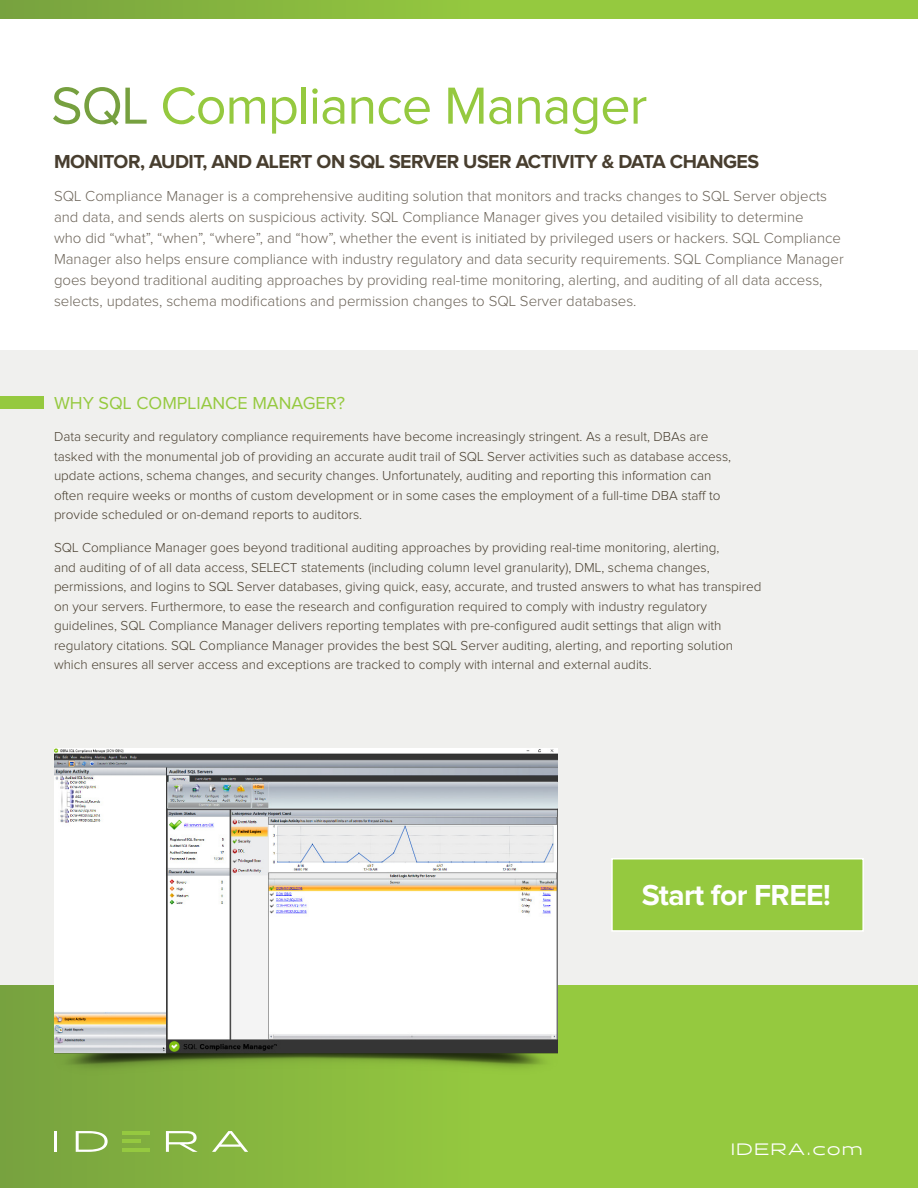
<style>
.page{position:relative;width:918px;height:1188px;background:#fff}
.page>*{position:absolute;margin:0;border:0;box-sizing:border-box;transform-origin:0 0}
.t1{font:54px "Proxima Nova";letter-spacing:-.02em;color:#95c93f}
.t2{font:700 30px "Proxima Nova";letter-spacing:-.02em;color:#fff}
.t3{font:700 19.5px "Proxima Nova";letter-spacing:-.025em;color:#483e2f}
.t4{font:18px "Proxima Nova";color:#95c93f}
.t5{font:16.5px "Halogen";letter-spacing:.1em;color:#fff}
.t6{font:300 15px/21px "Proxima Nova";color:#6d655a}
.t7{font:300 13.5px/19.5px "Proxima Nova";color:#483e2f}
.s1{color:#76a03f}
</style>
<div class="page">
<div style="left:0;top:351px;width:918px;height:662px;background:#f0f0ee"></div>
<div style="left:0;top:0;width:918px;height:19px;background:linear-gradient(to right,#7eaa3f,#9cd33f)"></div>
<div style="left:0;top:986px;width:918px;height:202px;background:linear-gradient(to right,#7eaa3f,#9cd33f)"></div>
<hr style="left:54px;top:1131px;width:3px;height:21px;background:#fff">
<svg style="left:76px;top:1146px;width:32px;height:6px"></svg>
<svg style="left:166px;top:1146px;width:32px;height:6px"></svg>
<svg style="left:212px;top:1146px;width:36px;height:6px"></svg>
<hr style="left:122px;top:1149px;width:28px;height:3px;background:#95c940">
<img style="left:54px;top:749px;width:504px;height:397px">
<div style="left:611px;top:858px;width:253px;height:74px;background:#95c93f;border:2px solid #fff"></div>
<div style="left:0;top:396px;width:43px;height:13px;background:#95c93f"></div>
<h1 class="t1" style="left:51px;top:81px;width:598px"><span class="s1">SQL</span> Compliance Manager</h1>
<h3 class="t3" style="left:54px;top:153px;width:707px">MONITOR, AUDIT, AND ALERT ON SQL SERVER USER ACTIVITY &amp; DATA CHANGES</h3>
<p class="t6" style="left:54px;top:186px;width:791px">SQL Compliance Manager is a comprehensive auditing solution that monitors and tracks changes to SQL Server objects and data, and sends alerts on suspicious activity. SQL Compliance Manager gives you detailed visibility to determine<br>who did “what”, “when”, “where”, and “how”, whether the event is initiated by privileged users or hackers. SQL Compliance Manager also helps ensure compliance with industry regulatory and data security requirements. SQL Compliance Manager goes beyond traditional auditing approaches by providing real-time monitoring, alerting, and auditing of all data access, selects, updates, schema modifications and permission changes to SQL Server databases.</p>
<h3 class="t4" style="left:54px;top:395px;width:293px">WHY SQL COMPLIANCE MANAGER?</h3>
<p class="t7" style="left:54px;top:427px;width:679px">Data security and regulatory compliance requirements have become increasingly stringent. As a result, DBAs are tasked with the monumental job of providing an accurate audit trail of SQL Server activities such as database access, update actions, schema changes, and security changes. Unfortunately, auditing and reporting this information can often require weeks or months of custom development or in some cases the employment of a full-time DBA staff to provide scheduled or on-demand reports to auditors.</p>
<p class="t7" style="left:54px;top:538px;width:709px">SQL Compliance Manager goes beyond traditional auditing approaches by providing real-time monitoring, alerting,<br>and auditing of of all data access, SELECT statements (including column level granularity), DML, schema changes, permissions, and logins to SQL Server databases, giving quick, easy, accurate, and trusted answers to what has transpired on your servers. Furthermore, to ease the research and configuration required to comply with industry regulatory guidelines, SQL Compliance Manager delivers reporting templates with pre-configured audit settings that align with regulatory citations. SQL Compliance Manager provides the best SQL Server auditing, alerting, and reporting solution which ensures all server access and exceptions are tracked to comply with internal and external audits.</p>
<h2 class="t2" style="left:642px;top:882px;width:190px">Start for FREE!</h2>
<p class="t5" style="left:731px;top:1139px;width:133px">IDERA.com</p>
</div>
